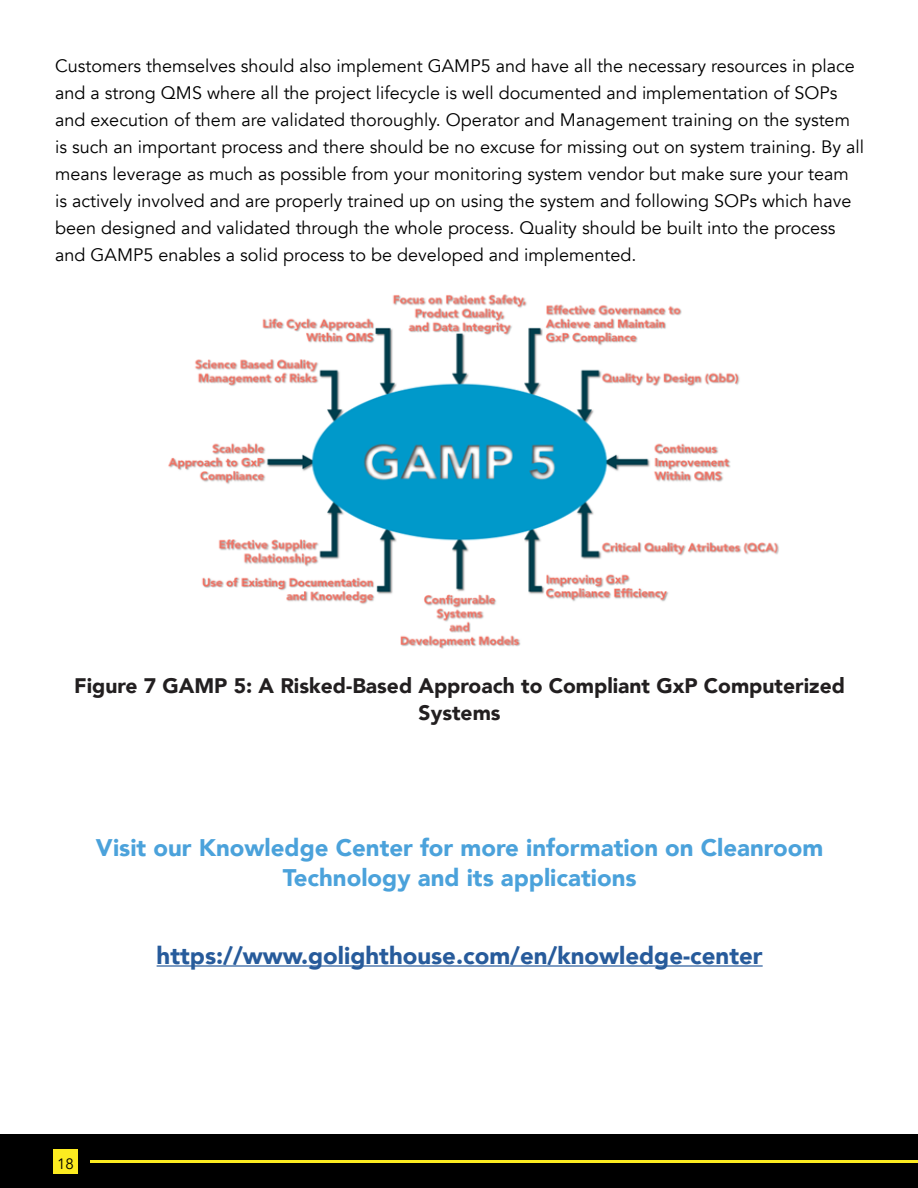
<style>
.page{position:relative;width:918px;height:1188px;background:#fff}
.page>*{position:absolute;margin:0;border:0;box-sizing:border-box;transform-origin:0 0}
.Subheading{font:900 24px/30px "Avenir";color:#4ba2db;text-align:center}
.Subheading-2{font:900 24px "Avenir";color:#275b9b}
.Photo_Caption{font:900 21px/27px "Avenir";color:#221f20;text-align:center}
.Paragraph_Body{font:18px/27px "Avenir";color:#000}
.t1{font:15px "Avenir";color:#000}
</style>
<div class="page">
<div style="left:0;top:1134px;width:918px;height:54px;background:#000"></div>
<hr style="left:90px;top:1160px;width:828px;height:2px;background:#fceb20">
<div style="left:53px;top:1149px;width:25px;height:25px;background:#fceb20"></div>
<hr style="left:157px;top:965px;width:606px;height:2px;background:#275b9b">
<img style="left:168px;top:294px;width:611px;height:355px">
<p class="Paragraph_Body" style="left:55px;top:53px;width:810px">Customers themselves should also implement GAMP5 and have all the necessary resources in place and a strong QMS where all the project lifecycle is well documented and implementation of SOPs and execution of them are validated thoroughly. Operator and Management training on the system is such an important process and there should be no excuse for missing out on system training. By all means leverage as much as possible from your monitoring system vendor but make sure your team is actively involved and are properly trained up on using the system and following SOPs which have been designed and validated through the whole process. Quality should be built into the process and GAMP5 enables a solid process to be developed and implemented.</p>
<p class="Photo_Caption" style="left:74px;top:672px;width:772px">Figure 7 GAMP 5: A Risked-Based Approach to Compliant GxP Computerized<br>Systems</p>
<p class="Subheading" style="left:96px;top:832px;width:729px">Visit our Knowledge Center for more information on Cleanroom<br>Technology and its applications</p>
<p class="t1" style="left:57px;top:1155px;width:18px">18</p>
<p class="Subheading-2" style="left:157px;top:935px;width:608px">https://www.golighthouse.com/en/knowledge-center</p>
</div>
